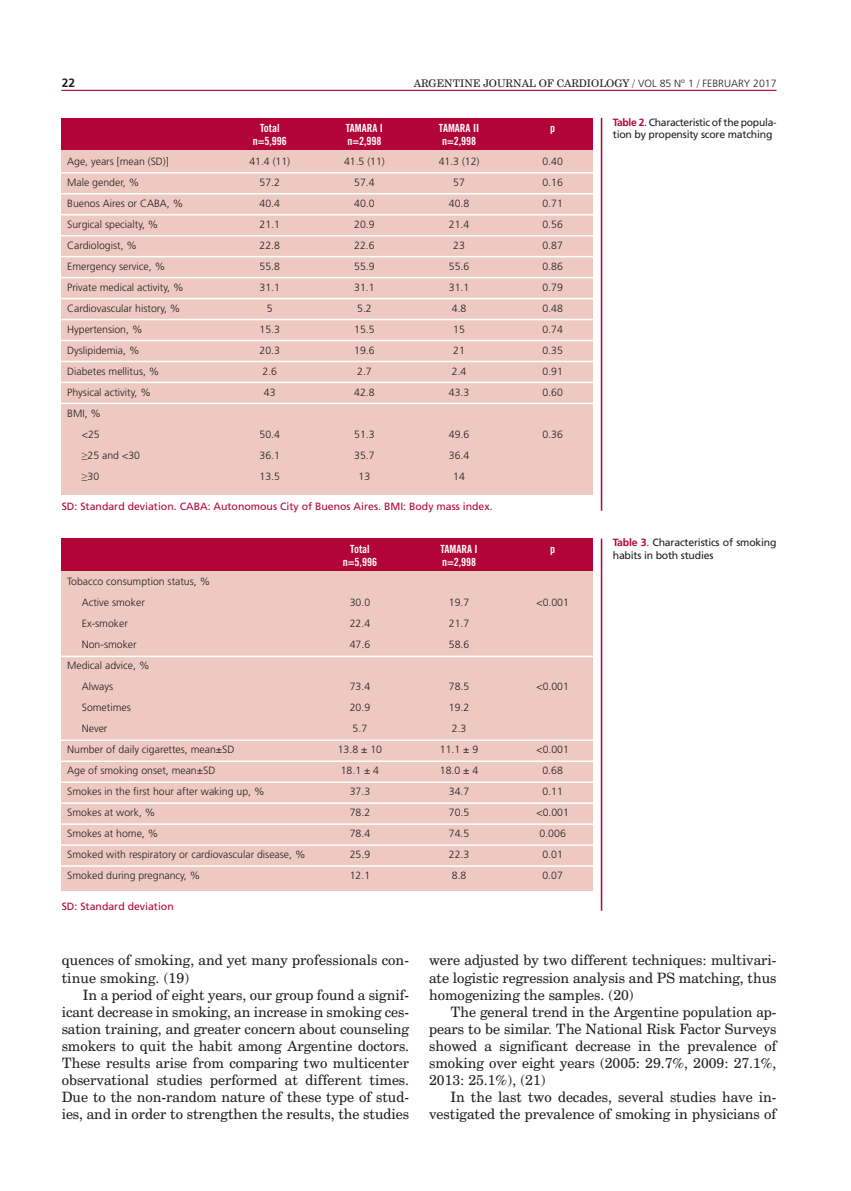
<style>
.page{position:relative;width:851px;height:1191px;background:#fff}
.page>*{position:absolute;margin:0;border:0;box-sizing:border-box;transform-origin:0 0}
.t1{font:14.25px/17.1px "Century Schoolbook BT";color:#231f20;text-align:justify}
.t2{font:700 12px "Frutiger LT Std";color:#231f20}
.t3{font:11.25px/13.5px "Trade Gothic LT Std Bd Cn 20";color:#fff}
.t4{font:300 10.5px/21px "Frutiger LT Std";color:#231f20;text-align:center}
.t5{font:10.5px/12.6px "Frutiger LT Std";letter-spacing:-.02em;color:#231f20}
.t6{font:10.5px "Frutiger";color:#b30437}
.t7{font:10.5px "Century Schoolbook BT";color:#231f20}
.s1{font-family:"Frutiger LT Std";font-weight:300}
.s2{font-family:"Times New Roman";font-weight:400}
.s3{font-weight:700;color:#b30437}
.s4{color:#b30437}
</style>
<div class="page">
<hr style="left:61px;top:90px;width:715px;height:1px;background:#b30437">
<hr style="left:600px;top:118px;width:2px;height:393px;background:#b30437">
<hr style="left:600px;top:538px;width:2px;height:372px;background:#b30437">
<div style="left:62px;top:118px;width:530px;height:33px;background:#b30437"></div>
<div style="left:62px;top:538px;width:530px;height:33px;background:#b30437"></div>
<div style="left:62px;top:151px;width:530px;height:344px;background:#eec9c2"></div>
<div style="left:62px;top:571px;width:530px;height:320px;background:#eec9c2"></div>
<hr style="left:56px;top:172px;width:541px;height:1px;background:#fff">
<hr style="left:56px;top:256px;width:541px;height:1px;background:#fff">
<hr style="left:56px;top:340px;width:541px;height:1px;background:#fff">
<hr style="left:56px;top:760px;width:541px;height:2px;background:#fff">
<hr style="left:56px;top:214px;width:541px;height:1px;background:#fff">
<hr style="left:56px;top:298px;width:541px;height:1px;background:#fff">
<hr style="left:56px;top:382px;width:541px;height:1px;background:#fff">
<hr style="left:56px;top:802px;width:541px;height:2px;background:#fff">
<hr style="left:56px;top:844px;width:541px;height:2px;background:#fff">
<hr style="left:56px;top:193px;width:541px;height:1px;background:#fff">
<hr style="left:56px;top:277px;width:541px;height:1px;background:#fff">
<hr style="left:56px;top:361px;width:541px;height:1px;background:#fff">
<hr style="left:56px;top:781px;width:541px;height:2px;background:#fff">
<hr style="left:56px;top:235px;width:541px;height:1px;background:#fff">
<hr style="left:56px;top:655px;width:541px;height:2px;background:#fff">
<hr style="left:56px;top:319px;width:541px;height:1px;background:#fff">
<hr style="left:56px;top:739px;width:541px;height:2px;background:#fff">
<hr style="left:56px;top:403px;width:541px;height:1px;background:#fff">
<hr style="left:56px;top:823px;width:541px;height:2px;background:#fff">
<hr style="left:56px;top:865px;width:541px;height:1px;background:#fff">
<p class="t2" style="left:62px;top:75px;width:15px">22</p>
<p class="t7" style="left:413px;top:77px;width:364px">ARGENTINE JOURNAL OF CARDIOLOGY / <span class="s1">VOL 85 Nº 1</span> / <span class="s1">FEBRUARY 2017</span></p>
<p class="t4" style="left:67px;top:151px;width:103px">Age, years [mean (SD)]</p>
<p class="t4" style="left:67px;top:172px;width:73px">Male gender, %</p>
<p class="t4" style="left:67px;top:193px;width:117px">Buenos Aires or CABA, %</p>
<p class="t4" style="left:67px;top:214px;width:93px">Surgical specialty, %</p>
<p class="t4" style="left:67px;top:235px;width:71px">Cardiologist, %</p>
<p class="t4" style="left:67px;top:256px;width:99px">Emergency service, %</p>
<p class="t4" style="left:67px;top:277px;width:118px">Private medical activity, %</p>
<p class="t4" style="left:67px;top:298px;width:115px">Cardiovascular history, %</p>
<p class="t4" style="left:67px;top:319px;width:77px">Hypertension, %</p>
<p class="t4" style="left:67px;top:340px;width:74px">Dyslipidemia, %</p>
<p class="t4" style="left:67px;top:361px;width:94px">Diabetes mellitus, %</p>
<p class="t4" style="left:67px;top:382px;width:85px">Physical activity, %</p>
<p class="t4" style="left:67px;top:403px;width:35px">BMI, %</p>
<p class="t4" style="left:82px;top:424px;width:19px">&lt;25</p>
<p class="t4" style="left:82px;top:445px;width:60px"><span class="s2">≥</span>25 and &lt;30</p>
<p class="t4" style="left:82px;top:466px;width:19px"><span class="s2">≥</span>30</p>
<p class="t3" style="left:253px;top:121px;width:36px;text-align:center">Total n=5,996</p>
<p class="t4" style="left:249px;top:151px;width:42px">41.4 (11)<br>57.2<br>40.4<br>21.1<br>22.8<br>55.8<br>31.1<br>5<br>15.3<br>20.3<br>2.6<br>43</p>
<p class="t4" style="left:259px;top:424px;width:22px;text-align:justify">50.4<br>36.1<br>13.5</p>
<p class="t3" style="left:346px;top:121px;width:39px">TAMARA I n=2,998</p>
<p class="t4" style="left:344px;top:151px;width:42px">41.5 (11)<br>57.4<br>40.0<br>20.9<br>22.6<br>55.9<br>31.1<br>5.2<br>15.5<br>19.6<br>2.7<br>42.8</p>
<p class="t4" style="left:354px;top:424px;width:22px">51.3<br>35.7<br>13</p>
<p class="t3" style="left:439px;top:121px;width:42px">TAMARA II n=2,998</p>
<p class="t3" style="left:550px;top:121px;width:6px">p</p>
<p class="t4" style="left:438px;top:151px;width:42px">41.3 (12)<br>57<br>40.8<br>21.4<br>23<br>55.6<br>31.1<br>4.8<br>15<br>21<br>2.4<br>43.3</p>
<p class="t4" style="left:449px;top:424px;width:22px">49.6<br>36.4<br>14</p>
<p class="t4" style="left:542px;top:151px;width:22px;text-align:justify">0.40<br>0.16<br>0.71<br>0.56<br>0.87<br>0.86<br>0.79<br>0.48<br>0.74<br>0.35<br>0.91<br>0.60</p>
<p class="t4" style="left:542px;top:424px;width:22px">0.36</p>
<p class="t6" style="left:62px;top:500px;width:432px">SD: Standard deviation. CABA: Autonomous City of Buenos Aires. BMI: Body mass index.</p>
<p class="t4" style="left:67px;top:571px;width:144px">Tobacco consumption status, %</p>
<p class="t4" style="left:82px;top:592px;width:64px">Active smoker</p>
<p class="t4" style="left:82px;top:613px;width:48px">Ex-smoker</p>
<p class="t4" style="left:82px;top:634px;width:56px">Non-smoker</p>
<p class="t4" style="left:67px;top:655px;width:84px">Medical advice, %</p>
<p class="t4" style="left:82px;top:676px;width:33px">Always</p>
<p class="t4" style="left:82px;top:697px;width:50px">Sometimes</p>
<p class="t4" style="left:82px;top:718px;width:27px">Never</p>
<p class="t4" style="left:67px;top:739px;width:169px">Number of daily cigarettes, mean±SD</p>
<p class="t4" style="left:67px;top:760px;width:150px">Age of smoking onset, mean±SD</p>
<p class="t4" style="left:67px;top:781px;width:199px">Smokes in the first hour after waking up, %</p>
<p class="t4" style="left:67px;top:802px;width:90px">Smokes at work, %</p>
<p class="t4" style="left:67px;top:823px;width:93px">Smokes at home, %</p>
<p class="t4" style="left:67px;top:844px;width:240px">Smoked with respiratory or cardiovascular disease, %</p>
<p class="t4" style="left:67px;top:865px;width:135px">Smoked during pregnancy, %</p>
<p class="t6" style="left:62px;top:900px;width:114px">SD: Standard deviation</p>
<p class="t3" style="left:343px;top:542px;width:36px;text-align:center">Total n=5,996</p>
<p class="t4" style="left:349px;top:592px;width:22px;text-align:justify">30.0<br>22.4<br>47.6</p>
<p class="t4" style="left:338px;top:676px;width:46px">73.4<br>20.9<br>5.7<br>13.8 ± 10<br>18.1 ± 4<br>37.3<br>78.2<br>78.4<br>25.9<br>12.1</p>
<p class="t3" style="left:440px;top:542px;width:39px">TAMARA I n=2,998</p>
<p class="t4" style="left:449px;top:592px;width:22px;text-align:justify">19.7<br>21.7<br>58.6</p>
<p class="t4" style="left:440px;top:676px;width:40px">78.5<br>19.2<br>2.3<br>11.1 ± 9<br>18.0 ± 4<br>34.7<br>70.5<br>74.5<br>22.3<br>8.8</p>
<p class="t3" style="left:550px;top:542px;width:6px">p</p>
<p class="t4" style="left:536px;top:592px;width:34px">&lt;0.001</p>
<p class="t4" style="left:536px;top:676px;width:34px">&lt;0.001</p>
<p class="t4" style="left:536px;top:739px;width:34px">&lt;0.001<br>0.68<br>0.11 &lt;0.001<br>0.006<br>0.01<br>0.07</p>
<p class="t5" style="left:612px;top:116px;width:165px"><span class="s3">Table 2</span><span class="s4">.</span> Characteristic of the popula&shy;tion by propensity score matching</p>
<p class="t5" style="left:612px;top:536px;width:165px"><span class="s3">Table 3</span><span class="s4">.</span> Characteristics of smoking habits in both studies</p>
<h1 class="t1" style="left:62px;top:951px;width:349px">quences of smoking, and yet many professionals con&shy;tinue smoking. (19)</h1>
<p class="t1" style="left:62px;top:986px;width:349px;text-indent:21px">In a period of eight years, our group found a signif&shy;icant decrease in smoking, an increase in smoking ces&shy;sation training, and greater concern about counseling smokers to quit the habit among Argentine doctors.<br>These results arise from comparing two multicenter observational studies performed at different times.<br>Due to the non-random nature of these type of stud&shy;ies, and in order to strengthen the results, the studies</p>
<h1 class="t1" style="left:429px;top:951px;width:349px">were adjusted by two different techniques: multivari&shy;ate logistic regression analysis and PS matching, thus homogenizing the samples. (20)</h1>
<h1 class="t1" style="left:429px;top:1003px;width:349px;text-indent:21px">The general trend in the Argentine population ap&shy;pears to be similar. The National Risk Factor Surveys showed a significant decrease in the prevalence of smoking over eight years (2005: 29.7%, 2009: 27.1%, 2013: 25.1%), (21)</h1>
<h1 class="t1" style="left:429px;top:1088px;width:349px;text-align:right">In the last two decades, several studies have in&shy;vestigated the prevalence of smoking in physicians of</h1>
</div>
